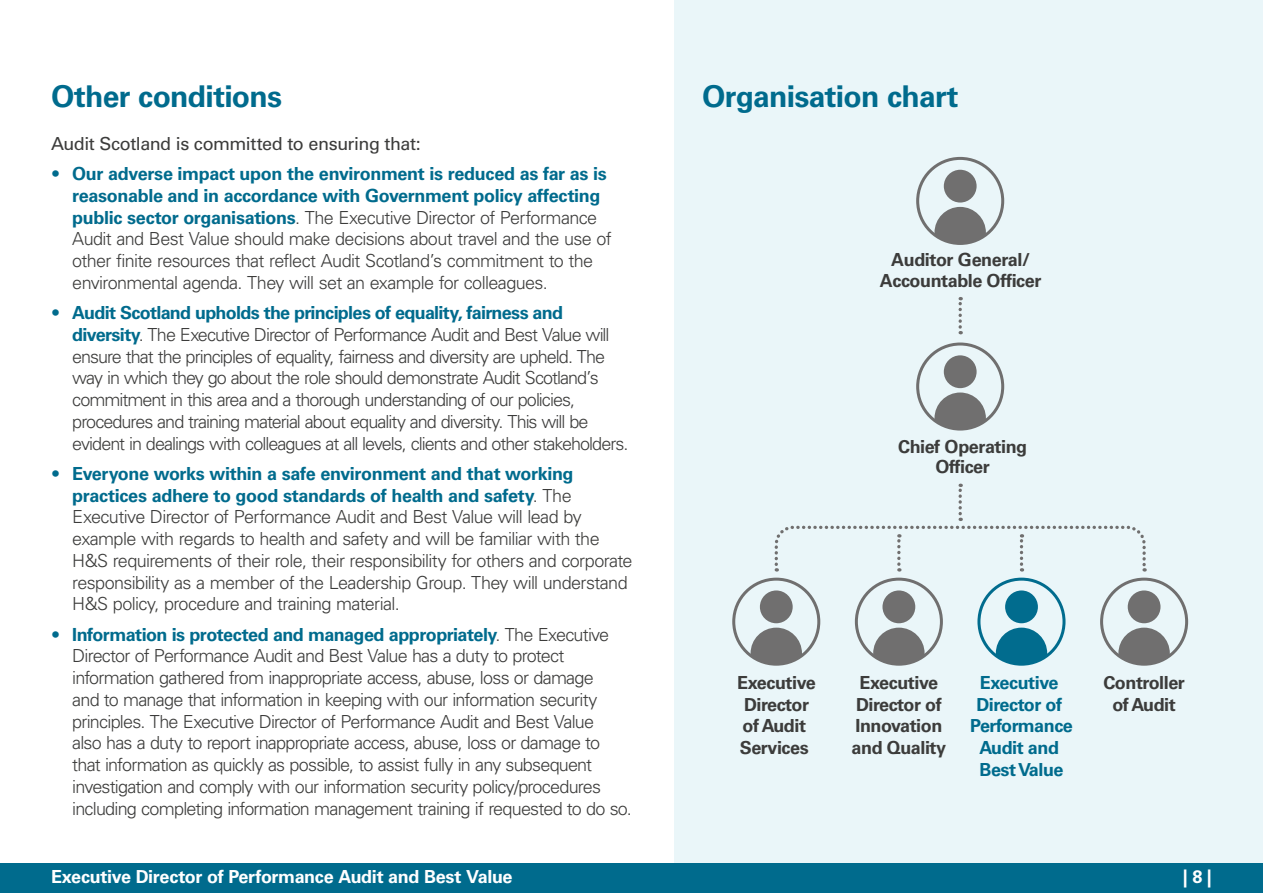
<style>
.page{position:relative;width:1263px;height:893px;background:#fff}
.page>*{position:absolute;margin:0;border:0;box-sizing:border-box;transform-origin:0 0}
.AS-P03-Subhead_1{font:700 30px "Univers LT Pro 65";letter-spacing:-.02em;color:#006b8d}
.AS-P08-Bullet_1{font:300 18px/21.8px "Univers LT Pro 45";letter-spacing:-.045em;color:#3c3c3b}
.t1{font:700 18px/21.6px "Univers LT Pro 65";letter-spacing:-.025em;color:#3c3c3b;text-align:center}
.t2{font:700 18px "Univers LT Pro 65";letter-spacing:-.02em;color:#fff}
.t3{font:700 18px/21.6px "Univers LT Pro 65";letter-spacing:-.025em;color:#006b8d;text-align:center}
.AS-P06-Body_text{font:18px "Univers LT Pro 55 Roman";letter-spacing:-.03em;color:#3c3c3b}
.s1{color:#006b8d}
.s2{font-family:"Univers LT Pro 65";font-weight:700;color:#006b8d}
</style>
<div class="page">
<div style="left:674px;top:0;width:589px;height:891px;background:#eaf6f9"></div>
<svg style="left:958px;top:297px;width:4px;height:37px"></svg>
<svg style="left:774px;top:484px;width:373px;height:88px"></svg>
<svg style="left:934px;top:207px;width:52px;height:36px"></svg>
<div style="left:944px;top:170px;width:32px;height:33px;background:#706f6f;border-radius:50%"></div>
<div style="left:916px;top:157px;width:88px;height:88px;border:3px solid #706f6f;border-radius:50%"></div>
<svg style="left:934px;top:392px;width:52px;height:35px"></svg>
<div style="left:944px;top:355px;width:32px;height:33px;background:#706f6f;border-radius:50%"></div>
<div style="left:916px;top:342px;width:88px;height:89px;border:3px solid #706f6f;border-radius:50%"></div>
<svg style="left:873px;top:628px;width:51px;height:35px"></svg>
<div style="left:882px;top:590px;width:33px;height:33px;background:#706f6f;border-radius:50%"></div>
<div style="left:855px;top:578px;width:88px;height:88px;border:3px solid #706f6f;border-radius:50%"></div>
<svg style="left:750px;top:628px;width:52px;height:35px"></svg>
<div style="left:760px;top:590px;width:33px;height:33px;background:#706f6f;border-radius:50%"></div>
<div style="left:732px;top:578px;width:88px;height:88px;border:3px solid #706f6f;border-radius:50%"></div>
<svg style="left:996px;top:628px;width:51px;height:36px"></svg>
<div style="left:1005px;top:590px;width:33px;height:33px;background:#016c8e;border-radius:50%"></div>
<div style="left:977px;top:578px;width:88px;height:88px;border:3px solid #016c8e;border-radius:50%"></div>
<svg style="left:1118px;top:628px;width:52px;height:35px"></svg>
<div style="left:1128px;top:590px;width:32px;height:33px;background:#706f6f;border-radius:50%"></div>
<div style="left:1100px;top:578px;width:88px;height:88px;border:3px solid #706f6f;border-radius:50%"></div>
<div style="left:0;top:863px;width:1263px;height:30px;background:#006b8d"></div>
<h3 class="AS-P03-Subhead_1" style="left:51px;top:75px;width:233px">Other conditions</h3>
<p class="AS-P06-Body_text" style="left:51px;top:131px;width:371px">Audit Scotland is committed to ensuring that:</p>
<p class="AS-P08-Bullet_1" style="left:72px;top:162px;width:541px;text-indent:-21px"><span class="s1">•</span> <span class="s2">Our adverse impact upon the environment is reduced as far as is reasonable and in accordance with Government policy affecting public sector organisations</span>. The Executive Director of Performance Audit and Best Value should make decisions about travel and the use of other finite resources that reflect Audit Scotland’s commitment to the environmental agenda. They will set an example for colleagues.</p>
<p class="AS-P08-Bullet_1" style="left:72px;top:301px;width:558px;text-indent:-21px"><span class="s1">•</span> <span class="s2">Audit Scotland upholds the principles of equality, fairness and diversity</span>. The Executive Director of Performance Audit and Best Value will ensure that the principles of equality, fairness and diversity are upheld. The way in which they go about the role should demonstrate Audit Scotland’s commitment in this area and a thorough understanding of our policies, procedures and training material about equality and diversity. This will be evident in dealings with colleagues at all levels, clients and other stakeholders.</p>
<p class="AS-P08-Bullet_1" style="left:72px;top:462px;width:562px;text-indent:-21px"><span class="s1">•</span> <span class="s2">Everyone works within a safe environment and that working practices adhere to good standards of health and safety</span>. The Executive Director of Performance Audit and Best Value will lead by example with regards to health and safety and will be familiar with the H&amp;S requirements of their role, their responsibility for others and corporate responsibility as a member of the Leadership Group. They will understand H&amp;S policy, procedure and training material.</p>
<p class="AS-P08-Bullet_1" style="left:72px;top:623px;width:561px;text-indent:-21px"><span class="s1">•</span> <span class="s2">Information is protected and managed appropriately</span>. The Executive Director of Performance Audit and Best Value has a duty to protect information gathered from inappropriate access, abuse, loss or damage<br>and to manage that information in keeping with our information security principles. The Executive Director of Performance Audit and Best Value<br>also has a duty to report inappropriate access, abuse, loss or damage to that information as quickly as possible, to assist fully in any subsequent investigation and comply with our information security policy/procedures including completing information management training if requested to do so.</p>
<h3 class="AS-P03-Subhead_1" style="left:702px;top:75px;width:258px">Organisation chart</h3>
<p class="t1" style="left:880px;top:248px;width:163px">Auditor General/<br>Accountable Officer</p>
<p class="t1" style="left:898px;top:435px;width:131px;line-height:20.1px">Chief Operating<br>Officer</p>
<p class="t1" style="left:737px;top:671px;width:80px;text-align:left">Executive<br>Director of Audit<br>Services</p>
<p class="t1" style="left:1103px;top:671px;width:83px">Controller of Audit</p>
<p class="t1" style="left:852px;top:671px;width:96px">Executive<br>Director of<br>Innovation and Quality</p>
<p class="t3" style="left:970px;top:671px;width:104px">Executive<br>Director of<br>Performance<br>Audit and<br>Best Value</p>
<p class="t2" style="left:51px;top:863px;width:463px">Executive Director of Performance Audit and Best Value</p>
<p class="t2" style="left:1183px;top:863px;width:31px">| 8 |</p>
</div>
